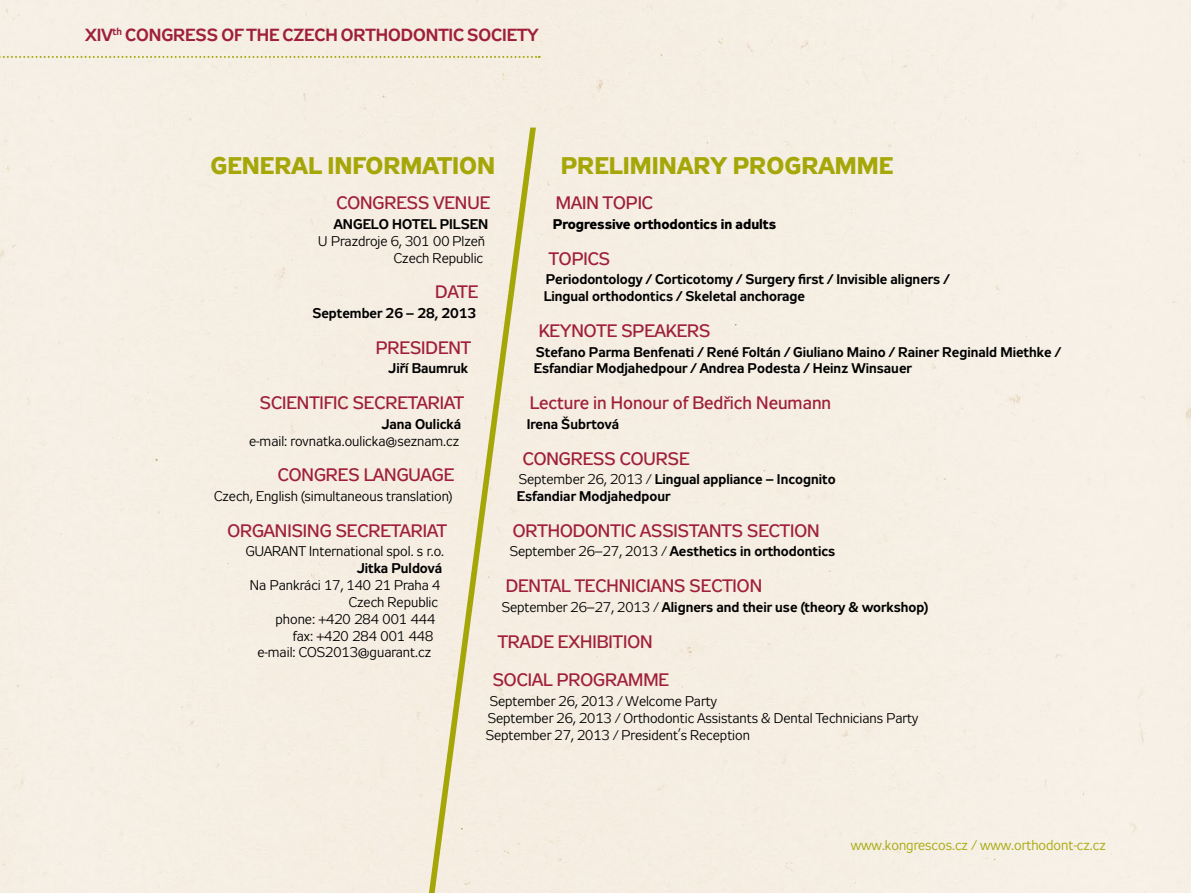
<style>
.page{position:relative;width:1191px;height:893px;background:#f6efe3}
.page>*{position:absolute;margin:0;border:0;box-sizing:border-box;transform-origin:0 0}
.t1{font:700 24px "Zeppelin 32";color:#acb30a}
.t2{font:18px/38.6px "Zeppelin 32";color:#a62241}
.t3{font:700 17.5px "Zeppelin 31";letter-spacing:-.005em;color:#a62241}
.t4{font:700 14px/16.8px "Zeppelin 31";color:#000}
.t5{font:14px/16.8px "Zeppelin 31";color:#000;text-align:right}
.t6{font:14px "Zeppelin 31";color:#acb30a}
.t7{font:700 14px "Zeppelin 32";color:#000}
.s1{font-weight:400}
</style>
<div class="page">
<p class="t3" style="left:85px;top:25px;width:455px">XIV<sup>th</sup> CONGRESS OF THE CZECH ORTHODONTIC SOCIETY</p>
<h1 class="t1" style="left:210px;top:151px;width:286px">GENERAL INFORMATION</h1>
<p class="t2" style="left:336px;top:185px;width:24px">CONGRESS</p>
<p class="t2" style="left:433px;top:185px;width:24px">VENUE</p>
<p class="t4" style="left:334px;top:217px;width:156px">ANGELO HOTEL PILSEN</p>
<p class="t5" style="left:318px;top:234px;width:168px">U Prazdroje 6, 301 00 Plzeň<br>Czech Republic</p>
<p class="t2" style="left:435px;top:274px;width:12px">DATE</p>
<p class="t4" style="left:312px;top:306px;width:165px">September 26 – 28, 2013</p>
<p class="t2" style="left:376px;top:330px;width:97px">PRESIDENT</p>
<p class="t4" style="left:388px;top:361px;width:81px">Jiří Baumruk</p>
<p class="t2" style="left:260px;top:385px;width:206px">SCIENTIFIC SECRETARIAT</p>
<p class="t4" style="left:382px;top:417px;width:81px">Jana Oulická</p>
<p class="t5" style="left:249px;top:434px;width:212px">e-mail: rovnatka.oulicka@seznam.cz</p>
<p class="t2" style="left:278px;top:457px;width:13px">CONGRES</p>
<p class="t2" style="left:364px;top:457px;width:92px">LANGUAGE</p>
<p class="t5" style="left:214px;top:489px;width:239px">Czech, English (simultaneous translation)</p>
<p class="t2" style="left:227px;top:513px;width:221px">ORGANISING SECRETARIAT</p>
<p class="t5" style="left:246px;top:544px;width:200px">GUARANT International spol. s r.o.</p>
<p class="t4" style="left:357px;top:561px;width:87px">Jitka Puldová</p>
<p class="t5" style="left:250px;top:578px;width:192px">Na Pankráci 17, 140 21 Praha 4</p>
<p class="t5" style="left:349px;top:595px;width:91px">Czech Republic</p>
<p class="t5" style="left:275px;top:612px;width:161px">phone: +420 284 001 444</p>
<p class="t5" style="left:293px;top:628px;width:142px">fax: +420 284 001 448</p>
<p class="t5" style="left:257px;top:645px;width:175px">e-mail: COS2013@guarant.cz</p>
<h1 class="t1" style="left:561px;top:151px;width:334px">PRELIMINARY PROGRAMME</h1>
<p class="t2" style="left:556px;top:185px;width:26px">MAIN</p>
<p class="t2" style="left:603px;top:185px;width:52px">TOPIC</p>
<p class="t7" style="left:553px;top:216px;width:225px">Progressive orthodontics in adults</p>
<p class="t2" style="left:549px;top:241px;width:63px">TOPICS</p>
<p class="t4" style="left:544px;top:272px;width:407px">Periodontology / Corticotomy / Surgery first / Invisible aligners /<br>Lingual orthodontics / Skeletal anchorage</p>
<p class="t2" style="left:539px;top:313px;width:173px">KEYNOTE SPEAKERS</p>
<p class="t4" style="left:534px;top:344px;width:528px">Stefano Parma Benfenati / René Foltán / Giuliano Maino / Rainer Reginald Miethke /<br>Esfandiar Modjahedpour / Andrea Podesta / Heinz Winsauer</p>
<p class="t2" style="left:530px;top:385px;width:303px">LECTURE IN HONOUR OF BEDŘICH NEUMANN</p>
<p class="t4" style="left:527px;top:417px;width:94px">Irena Šubrtová</p>
<p class="t2" style="left:523px;top:441px;width:168px">CONGRESS COURSE</p>
<p class="t4" style="left:517px;top:472px;width:320px"><span class="s1">September 26, 2013 /</span> Lingual appliance – Incognito<br>Esfandiar Modjahedpour</p>
<p class="t2" style="left:513px;top:513px;width:25px">ORTHODONTIC</p>
<p class="t2" style="left:640px;top:513px;width:23px">ASSISTANTS</p>
<p class="t2" style="left:747px;top:513px;width:23px">SECTION</p>
<p class="t4" style="left:510px;top:544px;width:327px"><span class="s1">September 26–27, 2013 /</span> Aesthetics in orthodontics</p>
<p class="t2" style="left:506px;top:568px;width:24px">DENTAL</p>
<p class="t2" style="left:575px;top:568px;width:22px">TECHNICIANS</p>
<p class="t2" style="left:689px;top:568px;width:23px">SECTION</p>
<p class="t4" style="left:502px;top:600px;width:428px"><span class="s1">September 26–27, 2013 /</span> Aligners and their use (theory &amp; workshop)</p>
<p class="t2" style="left:498px;top:624px;width:13px">TRADE</p>
<p class="t2" style="left:493px;top:624px;width:178px;text-indent:65px">EXHIBITION<br>SOCIAL PROGRAMM E</p>
<p class="t5" style="left:486px;top:694px;width:434px;text-align:left">September 26, 2013 / Welcome Party<br>September 26, 2013 / Orthodontic Assistants &amp; Dental Technicians Party<br>September 27, 2013 / President’s Reception</p>
<p class="t6" style="left:850px;top:838px;width:257px">www.kongrescos.cz / www.orthodont-cz.cz</p>
</div>
